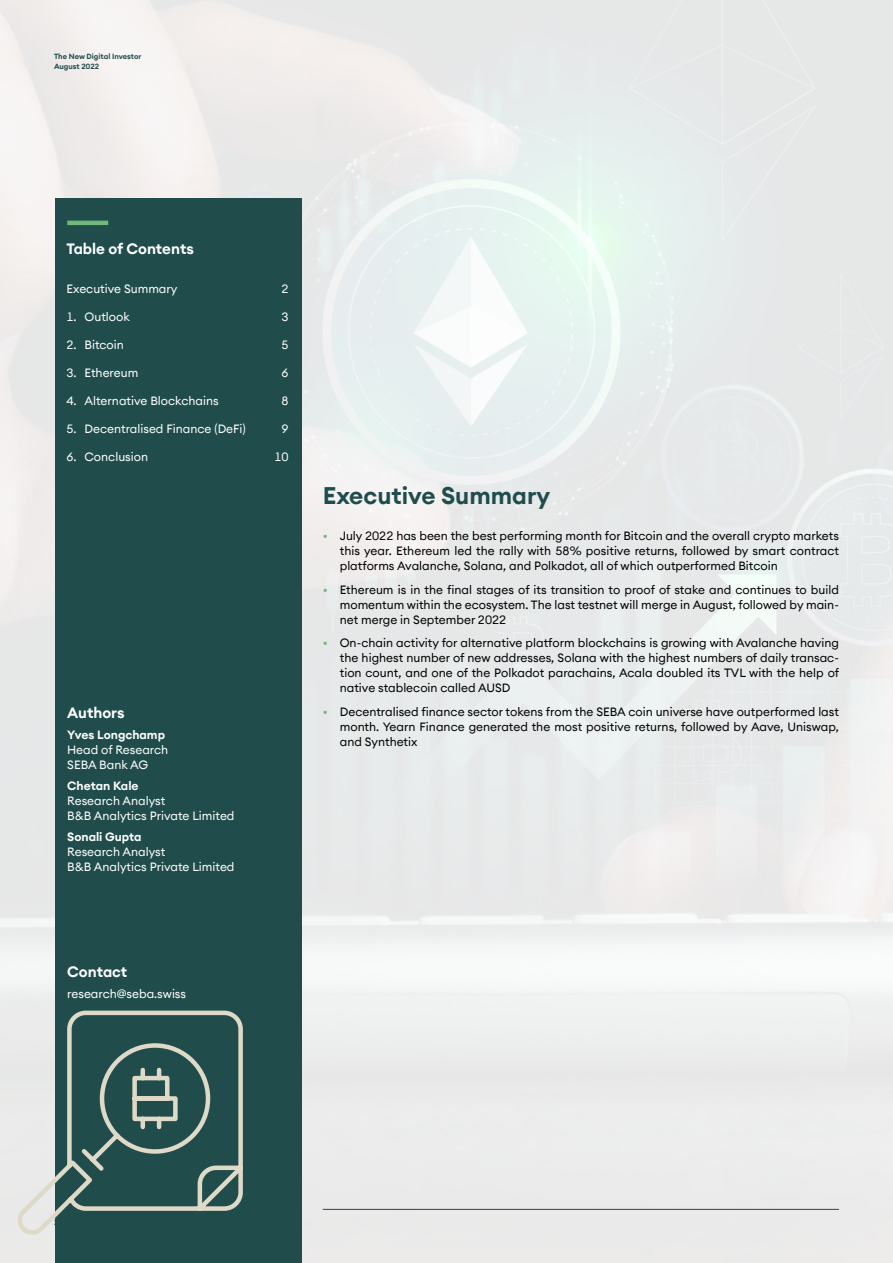
<style>
.page{position:relative;width:893px;height:1263px;background:#fff}
.page>*{position:absolute;margin:0;border:0;box-sizing:border-box;transform-origin:0 0}
.t1{font:600 24px "Seba Euclid";color:#204d4c}
.t2{font:600 15px "Seba Euclid";color:#fff}
.t3{font:12px/15px "Seba Euclid";color:#000;text-align:justify}
.t4{font:12px/15px "Seba Euclid";color:#fff}
.t5{font:600 12px "Seba Euclid";color:#fff}
.t6{font:600 7.5px/10.5px "Seba Euclid";color:#204d4c}
.s1{color:#6eb878}
</style>
<div class="page">
<img style="left:0;top:0;width:893px;height:1263px">
<div style="left:55px;top:198px;width:246px;height:1065px;background:#204d4c"></div>
<hr style="left:67px;top:221px;width:41px;height:4px;background:#6eb878">
<hr style="left:323px;top:1209px;width:516px;height:1px;background:#204d4c">
<svg style="left:17px;top:1008px;width:226px;height:232px"></svg>
<p class="t6" style="left:54px;top:51px;width:89px">The New Digital Investor<br>August 2022</p>
<p class="t2" style="left:67px;top:239px;width:129px">Table of Contents</p>
<p class="t4" style="left:67px;top:281px;width:112px">Executive Summary</p>
<p class="t4" style="left:282px;top:281px;width:9px">2</p>
<p class="t4" style="left:67px;top:309px;width:65px">1. Outlook</p>
<p class="t4" style="left:282px;top:309px;width:9px">3</p>
<p class="t4" style="left:67px;top:337px;width:59px">2. Bitcoin</p>
<p class="t4" style="left:282px;top:337px;width:9px">5</p>
<p class="t4" style="left:67px;top:365px;width:73px">3. Ethereum</p>
<p class="t4" style="left:282px;top:365px;width:9px">6</p>
<p class="t4" style="left:67px;top:393px;width:154px">4. Alternative Blockchains</p>
<p class="t4" style="left:282px;top:393px;width:9px">8</p>
<p class="t4" style="left:67px;top:421px;width:181px">5. Decentralised Finance (DeFi)</p>
<p class="t4" style="left:282px;top:421px;width:9px">9</p>
<p class="t4" style="left:67px;top:449px;width:83px">6. Conclusion</p>
<p class="t4" style="left:275px;top:449px;width:16px">10</p>
<p class="t2" style="left:67px;top:703px;width:59px">Authors</p>
<p class="t5" style="left:67px;top:727px;width:99px">Yves Longchamp</p>
<p class="t4" style="left:67px;top:742px;width:102px">Head of Research<br>SEBA Bank AG</p>
<p class="t5" style="left:67px;top:778px;width:73px">Chetan Kale</p>
<p class="t4" style="left:67px;top:793px;width:169px">Research Analyst<br>B&amp;B Analytics Private Limited</p>
<p class="t5" style="left:67px;top:829px;width:76px">Sonali Gupta</p>
<p class="t4" style="left:67px;top:844px;width:169px">Research Analyst<br>B&amp;B Analytics Private Limited</p>
<h1 class="t1" style="left:323px;top:480px;width:229px">Executive Summary</h1>
<p class="t3" style="left:340px;top:528px;width:501px;text-indent:-17px"><span class="s1">•</span> July 2022 has been the best performing month for Bitcoin and the overall crypto markets this year. Ethereum led the rally with 58% positive returns, followed by smart contract platforms Avalanche, Solana, and Polkadot, all of which outperformed Bitcoin</p>
<p class="t3" style="left:340px;top:582px;width:501px;text-indent:-17px"><span class="s1">•</span> Ethereum is in the final stages of its transition to proof of stake and continues to build momentum within the ecosystem. The last testnet will merge in August, followed by main&shy;net merge in September 2022</p>
<p class="t3" style="left:340px;top:635px;width:501px;text-indent:-17px"><span class="s1">•</span> On-chain activity for alternative platform blockchains is growing with Avalanche having the highest number of new addresses, Solana with the highest numbers of daily transac&shy;tion count, and one of the Polkadot parachains, Acala doubled its TVL with the help of native stablecoin called AUSD</p>
<p class="t3" style="left:340px;top:704px;width:501px;text-indent:-17px"><span class="s1">•</span> Decentralised finance sector tokens from the SEBA coin universe have outperformed last month. Yearn Finance generated the most positive returns, followed by Aave, Uniswap, and Synthetix</p>
<p class="t2" style="left:67px;top:961px;width:62px">Contact</p>
<p class="t4" style="left:67px;top:986px;width:120px">research@seba.swiss</p>
<p class="t6" style="left:54px;top:1217px;width:6px">2</p>
</div>
